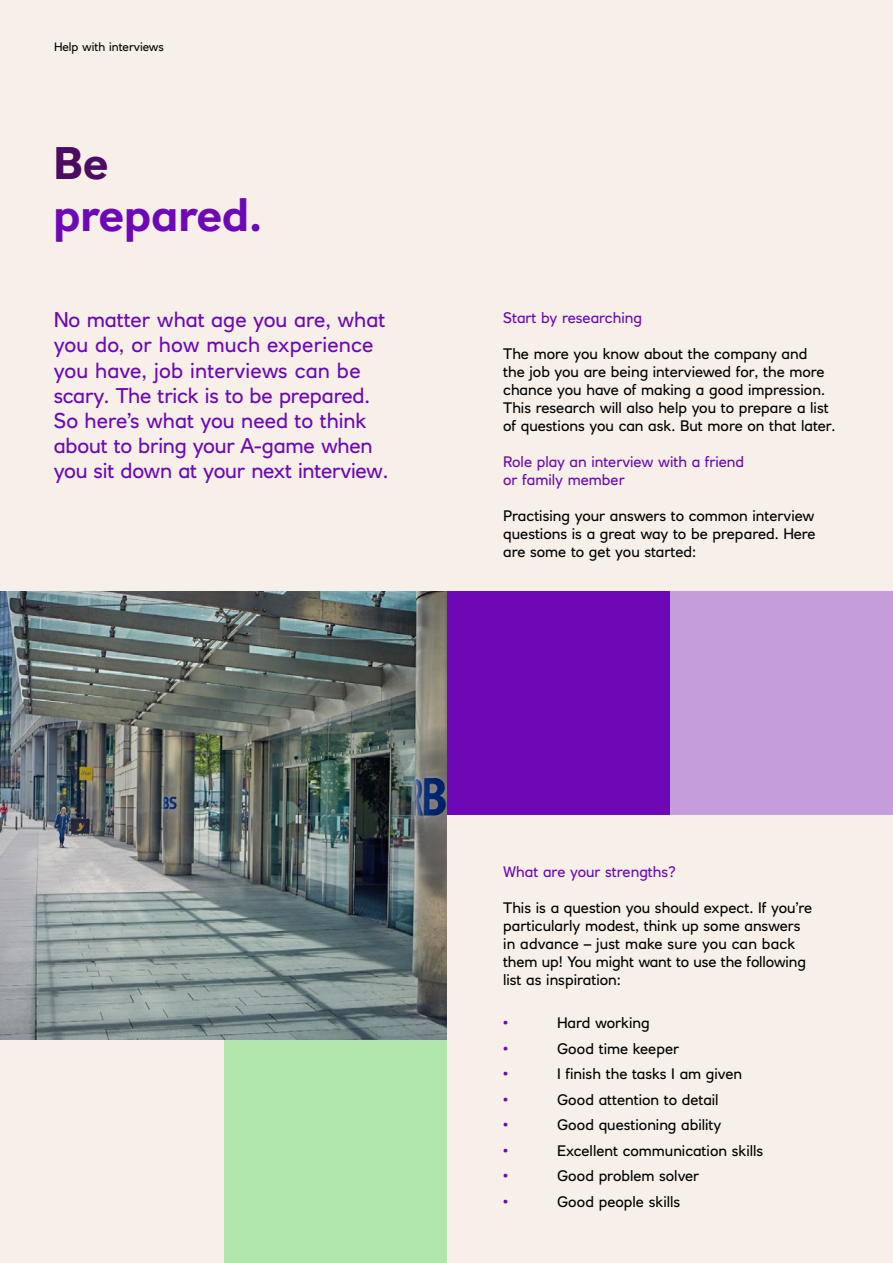
<style>
.page{position:relative;width:893px;height:1263px;background:#f6f0e8}
.page>*{position:absolute;margin:0;border:0;box-sizing:border-box;transform-origin:0 0}
.t1{font:700 45px "RN House Sans";color:#6e07b6}
.t2{font:700 45px "RN House Sans";color:#4b0c61}
.t3{font:21px/25.2px "RN House Sans";letter-spacing:-.01em;color:#6e07b6}
.t4{font:15px/18px "RN House Sans";color:#000}
.t5{font:15px/18px "RN House Sans";color:#6e07b6}
.t6{font:12px "RN House Sans";color:#000}
</style>
<div class="page">
<div style="left:670px;top:592px;width:223px;height:223px;background:#c59dda"></div>
<div style="left:446px;top:592px;width:224px;height:223px;background:#6e07b6"></div>
<div style="left:224px;top:1039px;width:222px;height:224px;background:#b1e7ac"></div>
<img style="left:0;top:592px;width:446px;height:447px">
<p class="t6" style="left:54px;top:40px;width:111px">Help with interviews</p>
<h1 class="t2" style="left:53px;top:135px;width:57px">Be</h1>
<h1 class="t1" style="left:53px;top:188px;width:210px">prepared.</h1>
<h2 class="t3" style="left:54px;top:307px;width:336px">No matter what age you are, what you do, or how much experience you have, job interviews can be scary. The trick is to be prepared.<br>So here’s what you need to think about to bring your A-game when you sit down at your next interview.</h2>
<p class="t5" style="left:503px;top:308px;width:140px">Start by researching</p>
<p class="t4" style="left:503px;top:344px;width:334px">The more you know about the company and<br>the job you are being interviewed for, the more chance you have of making a good impression.<br>This research will also help you to prepare a list of questions you can ask. But more on that later.</p>
<p class="t5" style="left:503px;top:452px;width:243px">Role play an interview with a friend or family member</p>
<p class="t4" style="left:503px;top:506px;width:314px;text-align:justify">Practising your answers to common interview questions is a great way to be prepared. Here are some to get you started:</p>
<p class="t5" style="left:503px;top:862px;width:174px">What are your strengths?</p>
<p class="t4" style="left:503px;top:898px;width:311px">This is a question you should expect. If you’re particularly modest, think up some answers in advance – just make sure you can back them up! You might want to use the following list as inspiration:</p>
<p class="t5" style="left:503px;top:1014px;width:7px">•</p>
<p class="t4" style="left:557px;top:1014px;width:94px">Hard working</p>
<p class="t5" style="left:503px;top:1039px;width:7px">•</p>
<p class="t4" style="left:557px;top:1039px;width:124px">Good time keeper</p>
<p class="t5" style="left:503px;top:1065px;width:7px">•</p>
<p class="t4" style="left:557px;top:1065px;width:186px">I finish the tasks I am given</p>
<p class="t5" style="left:503px;top:1090px;width:7px">•</p>
<p class="t4" style="left:557px;top:1090px;width:163px">Good attention to detail</p>
<p class="t5" style="left:503px;top:1116px;width:7px">•</p>
<p class="t4" style="left:557px;top:1116px;width:166px">Good questioning ability</p>
<p class="t5" style="left:503px;top:1141px;width:7px">•</p>
<p class="t4" style="left:557px;top:1141px;width:208px">Excellent communication skills</p>
<p class="t5" style="left:503px;top:1167px;width:7px">•</p>
<p class="t4" style="left:557px;top:1167px;width:144px">Good problem solver</p>
<p class="t5" style="left:503px;top:1192px;width:7px">•</p>
<p class="t4" style="left:557px;top:1192px;width:125px">Good people skills</p>
</div>
